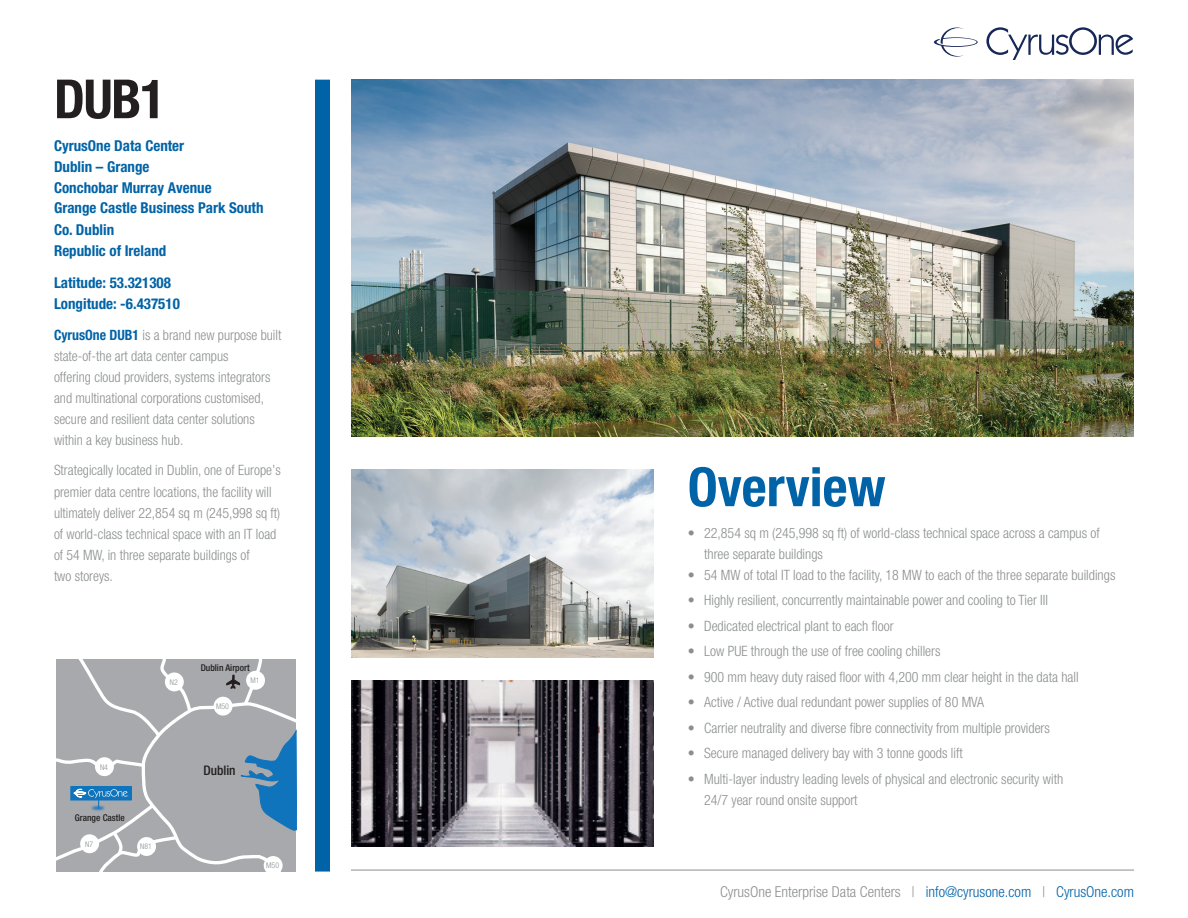
<style>
.page{position:relative;width:1188px;height:918px;background:#fff}
.page>*{position:absolute;margin:0;border:0;box-sizing:border-box;transform-origin:0 0}
.t1{font:700 condensed 54px "Helvetica Neue LT Std";color:#0163a7}
.t2{font:700 condensed 54px "Helvetica Neue LT Std";color:#231f20}
.t3{font:700 condensed 15px/20.7px "Helvetica Neue LT Std";color:#0163a7}
.t4{font:300 condensed 15px "Helvetica Neue LT Std";color:#8b8e8f}
.t5{font:300 condensed 14.25px/21px "Helvetica Neue LT Std";color:#8b8e8f}
.t6{font:500 condensed 13.2px "Helvetica Neue LT Std";color:#231f20}
.t7{font:500 condensed 9.3px "Helvetica Neue LT Std";color:#231f20}
.t8{font:300 condensed 7.8px "Helvetica Neue LT Std";color:#8b8e8f}
.s1{font-weight:700;color:#0163a7}
.s2{color:#0163a7}
</style>
<div class="page">
<div style="left:315px;top:80px;width:15px;height:792px;background:#0163a7"></div>
<svg style="left:934px;top:28px;width:44px;height:29px"></svg>
<svg style="left:986px;top:27px;width:147px;height:33px"></svg>
<img style="left:351px;top:80px;width:783px;height:356px">
<hr style="left:351px;top:870px;width:783px;height:1px;background:#8b8e8f">
<img style="left:351px;top:470px;width:302px;height:188px">
<svg style="left:56px;top:659px;width:241px;height:213px"></svg>
<img style="left:351px;top:681px;width:302px;height:166px">
<h1 class="t2" style="left:54px;top:66px;width:113px">DUB1</h1>
<p class="t3" style="left:54px;top:135px;width:211px">CyrusOne Data Center<br>Dublin – Grange<br>Conchobar Murray Avenue<br>Grange Castle Business Park South</p>
<p class="t3" style="left:54px;top:219px;width:114px">Co. Dublin<br>Republic of Ireland</p>
<p class="t3" style="left:54px;top:272px;width:127px">Latitude: 53.321308<br>Longitude: -6.437510</p>
<p class="t5" style="left:54px;top:324px;width:229px"><span class="s1">CyrusOne DUB1</span> is a brand new purpose built state-of-the art data center campus<br>offering cloud providers, systems integrators and multinational corporations customised, secure and resilient data center solutions within a key business hub.</p>
<p class="t5" style="left:54px;top:459px;width:228px">Strategically located in Dublin, one of Europe’s premier data centre locations, the facility will ultimately deliver 22,854 sq m (245,998 sq ft) of world-class technical space with an IT load of 54 MW, in three separate buildings of<br>two storeys.</p>
<h1 class="t1" style="left:688px;top:454px;width:199px">Overview</h1>
<p class="t5" style="left:704px;top:522px;width:397px;text-indent:-17px">• 22,854 sq m (245,998 sq ft) of world-class technical space across a campus of three separate buildings</p>
<p class="t5" style="left:688px;top:564px;width:429px">• 54 MW of total IT load to the facility, 18 MW to each of the three separate buildings</p>
<p class="t5" style="left:688px;top:590px;width:362px">• Highly resilient, concurrently maintainable power and cooling to Tier III</p>
<p class="t5" style="left:688px;top:615px;width:207px">• Dedicated electrical plant to each floor</p>
<p class="t5" style="left:688px;top:641px;width:254px">• Low PUE through the use of free cooling chillers</p>
<p class="t5" style="left:688px;top:666px;width:393px">• 900 mm heavy duty raised floor with 4,200 mm clear height in the data hall</p>
<p class="t5" style="left:688px;top:692px;width:298px">• Active / Active dual redundant power supplies of 80 MVA</p>
<p class="t5" style="left:688px;top:717px;width:364px">• Carrier neutrality and diverse fibre connectivity from multiple providers</p>
<p class="t5" style="left:688px;top:743px;width:277px">• Secure managed delivery bay with 3 tonne goods lift</p>
<p class="t5" style="left:704px;top:768px;width:361px;text-indent:-17px">• Multi-layer industry leading levels of physical and electronic security with<br>24/7 year round onsite support</p>
<p class="t7" style="left:201px;top:662px;width:50px">Dublin Airport</p>
<p class="t8" style="left:216px;top:702px;width:14px">M50</p>
<p class="t8" style="left:251px;top:676px;width:11px">M1</p>
<p class="t8" style="left:170px;top:678px;width:9px">N2</p>
<p class="t8" style="left:100px;top:762px;width:9px">N4</p>
<p class="t6" style="left:203px;top:763px;width:34px">Dublin</p>
<p class="t7" style="left:75px;top:812px;width:51px">Grange Castle</p>
<p class="t8" style="left:85px;top:839px;width:9px">N7</p>
<p class="t8" style="left:140px;top:842px;width:13px">N81</p>
<p class="t8" style="left:266px;top:861px;width:14px">M50</p>
<p class="t4" style="left:720px;top:883px;width:415px">CyrusOne Enterprise Data Centers | <span class="s2">info@cyrusone.com</span> | <span class="s2">CyrusOne.com</span></p>
</div>
